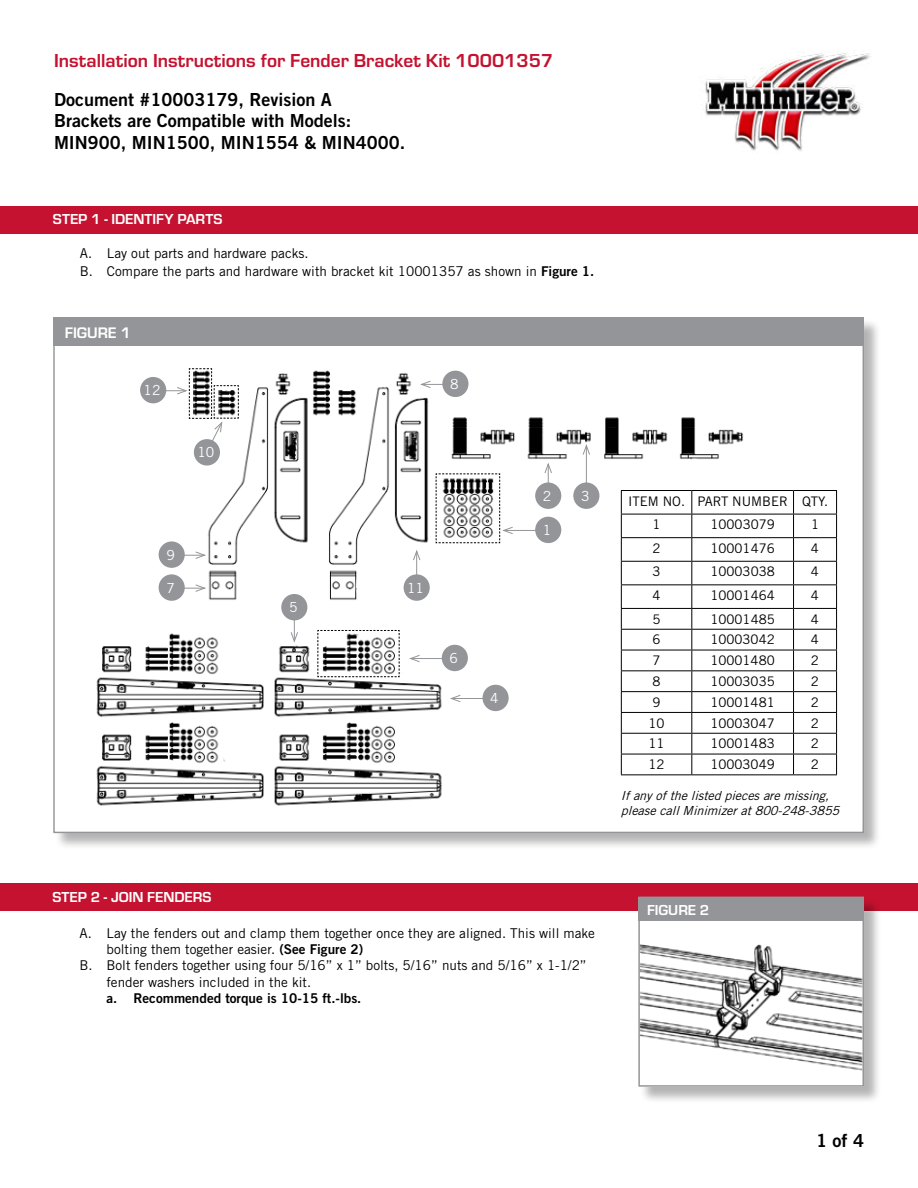
<style>
.page{position:relative;width:918px;height:1188px;background:#fff}
.page>*{position:absolute;margin:0;border:0;box-sizing:border-box;transform-origin:0 0}
.t1{font:700 19.5px "Eurostile";color:#c41230}
.t2{font:18px/21.3px "Trade Gothic LT Std Bd 2";color:#000}
.t3{font:700 15.9px "Eurostile";color:#fff}
.t4{font:700 15px "Eurostile";color:#fff}
.t5{font:13.8px "Trade Gothic LT Std";color:#fff}
.t6{font:13.5px/18px "Trade Gothic LT Std";color:#000}
.t7{font:13.5px "Trade Gothic LT Std Bd 2";color:#000}
.t8{font:13.2px/23.5px "Trade Gothic LT Std";color:#000}
.t9{font:italic 12.45px/15px "Trade Gothic LT Std";color:#000}
.s1{font-family:"Trade Gothic LT Std Bd 2"}
</style>
<div class="page">
<div style="left:54px;top:318px;width:827px;height:533px;background:#000;opacity:.3"></div>
<div style="left:53px;top:318px;width:811px;height:515px;background:#fff;border:1px solid #939598"></div>
<div style="left:0;top:206px;width:918px;height:27px;background:#c41230"></div>
<div style="left:0;top:883px;width:918px;height:27px;background:#c41230"></div>
<img style="left:96px;top:370px;width:648px;height:436px">
<div style="left:53px;top:318px;width:811px;height:28px;background:#939598"></div>
<img style="left:703px;top:53px;width:168px;height:98px">
<svg style="left:317px;top:630px;width:83px;height:47px"></svg>
<div style="left:442px;top:645px;width:26px;height:26px;background:#939598;border-radius:50%"></div>
<div style="left:483px;top:685px;width:26px;height:26px;background:#939598;border-radius:50%"></div>
<div style="left:442px;top:371px;width:26px;height:26px;background:#939598;border-radius:50%"></div>
<div style="left:140px;top:377px;width:26px;height:26px;background:#939598;border-radius:50%"></div>
<div style="left:159px;top:541px;width:26px;height:27px;background:#939598;border-radius:50%"></div>
<div style="left:159px;top:574px;width:26px;height:27px;background:#939598;border-radius:50%"></div>
<div style="left:535px;top:517px;width:26px;height:26px;background:#939598;border-radius:50%"></div>
<hr style="left:621px;top:490px;width:71px;height:1px;background:#000">
<hr style="left:692px;top:490px;width:102px;height:1px;background:#000">
<hr style="left:794px;top:490px;width:43px;height:1px;background:#000">
<hr style="left:621px;top:514px;width:71px;height:1px;background:#000">
<hr style="left:692px;top:514px;width:102px;height:1px;background:#000">
<hr style="left:794px;top:514px;width:43px;height:1px;background:#000">
<hr style="left:621px;top:537px;width:71px;height:1px;background:#000">
<hr style="left:692px;top:537px;width:102px;height:1px;background:#000">
<hr style="left:794px;top:537px;width:43px;height:1px;background:#000">
<hr style="left:621px;top:561px;width:71px;height:1px;background:#000">
<hr style="left:692px;top:561px;width:102px;height:1px;background:#000">
<hr style="left:794px;top:561px;width:43px;height:1px;background:#000">
<hr style="left:621px;top:584px;width:71px;height:1px;background:#000">
<hr style="left:692px;top:584px;width:102px;height:1px;background:#000">
<hr style="left:794px;top:584px;width:43px;height:1px;background:#000">
<hr style="left:621px;top:608px;width:71px;height:1px;background:#000">
<hr style="left:692px;top:608px;width:102px;height:1px;background:#000">
<hr style="left:794px;top:608px;width:43px;height:1px;background:#000">
<hr style="left:621px;top:629px;width:71px;height:1px;background:#000">
<hr style="left:692px;top:629px;width:102px;height:1px;background:#000">
<hr style="left:794px;top:629px;width:43px;height:1px;background:#000">
<hr style="left:621px;top:650px;width:71px;height:1px;background:#000">
<hr style="left:692px;top:650px;width:102px;height:1px;background:#000">
<hr style="left:794px;top:650px;width:43px;height:1px;background:#000">
<hr style="left:621px;top:670px;width:71px;height:1px;background:#000">
<hr style="left:692px;top:670px;width:102px;height:1px;background:#000">
<hr style="left:794px;top:670px;width:43px;height:1px;background:#000">
<hr style="left:621px;top:691px;width:71px;height:1px;background:#000">
<hr style="left:692px;top:691px;width:102px;height:1px;background:#000">
<hr style="left:794px;top:691px;width:43px;height:1px;background:#000">
<hr style="left:621px;top:712px;width:71px;height:1px;background:#000">
<hr style="left:692px;top:712px;width:102px;height:1px;background:#000">
<hr style="left:794px;top:712px;width:43px;height:1px;background:#000">
<hr style="left:621px;top:733px;width:71px;height:1px;background:#000">
<hr style="left:692px;top:733px;width:102px;height:1px;background:#000">
<hr style="left:794px;top:733px;width:43px;height:1px;background:#000">
<hr style="left:621px;top:754px;width:71px;height:1px;background:#000">
<svg style="left:621px;top:491px;width:1px;height:283px"></svg>
<hr style="left:692px;top:754px;width:102px;height:1px;background:#000">
<svg style="left:691px;top:491px;width:1px;height:283px"></svg>
<hr style="left:794px;top:754px;width:43px;height:1px;background:#000">
<svg style="left:793px;top:491px;width:1px;height:283px"></svg>
<svg style="left:836px;top:491px;width:1px;height:283px"></svg>
<hr style="left:621px;top:774px;width:71px;height:1px;background:#000">
<hr style="left:692px;top:774px;width:102px;height:1px;background:#000">
<hr style="left:794px;top:774px;width:43px;height:1px;background:#000">
<div style="left:573px;top:482px;width:26px;height:27px;background:#939598;border-radius:50%"></div>
<div style="left:535px;top:482px;width:26px;height:27px;background:#939598;border-radius:50%"></div>
<div style="left:194px;top:439px;width:26px;height:27px;background:#939598;border-radius:50%"></div>
<div style="left:404px;top:574px;width:26px;height:27px;background:#939598;border-radius:50%"></div>
<div style="left:281px;top:594px;width:26px;height:26px;background:#939598;border-radius:50%"></div>
<hr style="left:411px;top:658px;width:35px;height:1px;background:#939598">
<svg style="left:409px;top:654px;width:11px;height:9px"></svg>
<hr style="left:451px;top:698px;width:36px;height:1px;background:#939598">
<svg style="left:449px;top:694px;width:12px;height:9px"></svg>
<svg style="left:420px;top:380px;width:24px;height:9px"></svg>
<svg style="left:184px;top:551px;width:23px;height:8px"></svg>
<svg style="left:184px;top:584px;width:23px;height:8px"></svg>
<svg style="left:161px;top:368px;width:78px;height:78px"></svg>
<hr style="left:504px;top:530px;width:35px;height:1px;background:#939598">
<svg style="left:435px;top:473px;width:79px;height:70px"></svg>
<hr style="left:586px;top:446px;width:1px;height:44px;background:#939598">
<svg style="left:582px;top:444px;width:9px;height:11px"></svg>
<svg style="left:544px;top:462px;width:8px;height:21px"></svg>
<svg style="left:413px;top:549px;width:8px;height:26px"></svg>
<svg style="left:290px;top:619px;width:8px;height:24px"></svg>
<div style="left:640px;top:898px;width:242px;height:206px;background:#000;opacity:.3"></div>
<div style="left:638px;top:897px;width:226px;height:189px;background:#fff"></div>
<img style="left:641px;top:944px;width:220px;height:127px">
<div style="left:638px;top:897px;width:226px;height:24px;background:#939598"></div>
<div style="left:638px;top:897px;width:226px;height:190px;border:2px solid #939598"></div>
<h1 class="t1" style="left:54px;top:47px;width:501px">Installation Instructions for Fender Bracket Kit 10001357</h1>
<h2 class="t2" style="left:54px;top:89px;width:353px">Document #10003179, Revision A<br>Brackets are Compatible with Models:<br>MIN900, MIN1500, MIN1554 &amp; MIN4000.</h2>
<p class="t4" style="left:53px;top:208px;width:171px">STEP 1 - IDENTIFY PARTS</p>
<p class="t6" style="left:80px;top:244px;width:516px">A. Lay out parts and hardware packs.<br>B. Compare the parts and hardware with bracket kit 10001357 as shown in <span class="s1">Figure 1.</span></p>
<p class="t3" style="left:65px;top:321px;width:67px">FIGURE 1</p>
<p class="t5" style="left:144px;top:382px;width:18px">12</p>
<p class="t5" style="left:197px;top:444px;width:18px">10</p>
<p class="t5" style="left:166px;top:546px;width:10px">9</p>
<p class="t5" style="left:166px;top:579px;width:10px">7</p>
<p class="t5" style="left:289px;top:599px;width:10px">5</p>
<p class="t5" style="left:450px;top:376px;width:10px">8</p>
<p class="t5" style="left:407px;top:579px;width:18px">11</p>
<p class="t5" style="left:450px;top:650px;width:10px">6</p>
<p class="t5" style="left:490px;top:690px;width:10px">4</p>
<p class="t5" style="left:543px;top:487px;width:10px">2</p>
<p class="t5" style="left:581px;top:487px;width:10px">3</p>
<p class="t5" style="left:543px;top:522px;width:10px">1</p>
<p class="t8" style="left:653px;top:489px;width:177px;text-indent:-25px">ITEM NO. PART NUMBER QTY.<br>1</p>
<p class="t8" style="left:710px;top:513px;width:66px">10003079</p>
<p class="t8" style="left:811px;top:513px;width:10px">1</p>
<p class="t8" style="left:653px;top:536px;width:10px">2</p>
<p class="t8" style="left:710px;top:536px;width:66px">10001476</p>
<p class="t8" style="left:811px;top:536px;width:10px">4</p>
<p class="t8" style="left:653px;top:560px;width:10px">3</p>
<p class="t8" style="left:710px;top:560px;width:66px">10003038</p>
<p class="t8" style="left:811px;top:560px;width:10px">4</p>
<p class="t8" style="left:652px;top:583px;width:10px">4</p>
<p class="t8" style="left:710px;top:583px;width:66px">10001464</p>
<p class="t8" style="left:811px;top:583px;width:10px">4</p>
<p class="t8" style="left:652px;top:607px;width:10px">5</p>
<p class="t8" style="left:710px;top:607px;width:66px">10001485</p>
<p class="t8" style="left:811px;top:607px;width:10px">4</p>
<p class="t8" style="left:652px;top:628px;width:10px">6</p>
<p class="t8" style="left:710px;top:628px;width:66px">10003042</p>
<p class="t8" style="left:811px;top:628px;width:10px">4</p>
<p class="t8" style="left:652px;top:649px;width:10px">7</p>
<p class="t8" style="left:710px;top:649px;width:66px">10001480</p>
<p class="t8" style="left:811px;top:649px;width:10px">2</p>
<p class="t8" style="left:652px;top:669px;width:10px">8</p>
<p class="t8" style="left:710px;top:669px;width:66px">10003035</p>
<p class="t8" style="left:811px;top:669px;width:10px">2</p>
<p class="t8" style="left:652px;top:690px;width:10px">9</p>
<p class="t8" style="left:710px;top:690px;width:66px">10001481</p>
<p class="t8" style="left:811px;top:690px;width:10px">2</p>
<p class="t8" style="left:648px;top:711px;width:18px">10</p>
<p class="t8" style="left:710px;top:711px;width:66px">10003047</p>
<p class="t8" style="left:811px;top:711px;width:10px">2</p>
<p class="t8" style="left:648px;top:732px;width:18px">11</p>
<p class="t8" style="left:710px;top:732px;width:66px">10001483</p>
<p class="t8" style="left:811px;top:732px;width:10px">2</p>
<p class="t8" style="left:648px;top:753px;width:18px">12</p>
<p class="t8" style="left:710px;top:753px;width:66px">10003049</p>
<p class="t8" style="left:811px;top:753px;width:10px">2</p>
<p class="t9" style="left:621px;top:788px;width:224px">Ifanyofthelistedpiecesaremissing, pleasecallMinimizerat800-248-3855</p>
<p class="t4" style="left:52px;top:886px;width:160px">STEP 2 - JOIN FENDERS</p>
<p class="t6" style="left:80px;top:924px;width:517px">A. Lay the fenders out and clamp them together once they are aligned. This will make</p>
<p class="t6" style="left:106px;top:940px;width:258px">bolting them together easier. <span class="s1">(See Figure 2)</span></p>
<p class="t6" style="left:80px;top:956px;width:509px">B. Bolt fenders together using four 5/16” x 1” bolts, 5/16” nuts and 5/16” x 1-1/2”</p>
<p class="t6" style="left:106px;top:973px;width:206px">fender washers included in the kit.</p>
<p class="t7" style="left:106px;top:990px;width:256px">a. Recommended torque is 10-15 ft.-lbs.</p>
<p class="t4" style="left:647px;top:899px;width:64px">FIGURE 2</p>
<h2 class="t2" style="left:816px;top:1130px;width:49px">1 of 4</h2>
</div>
